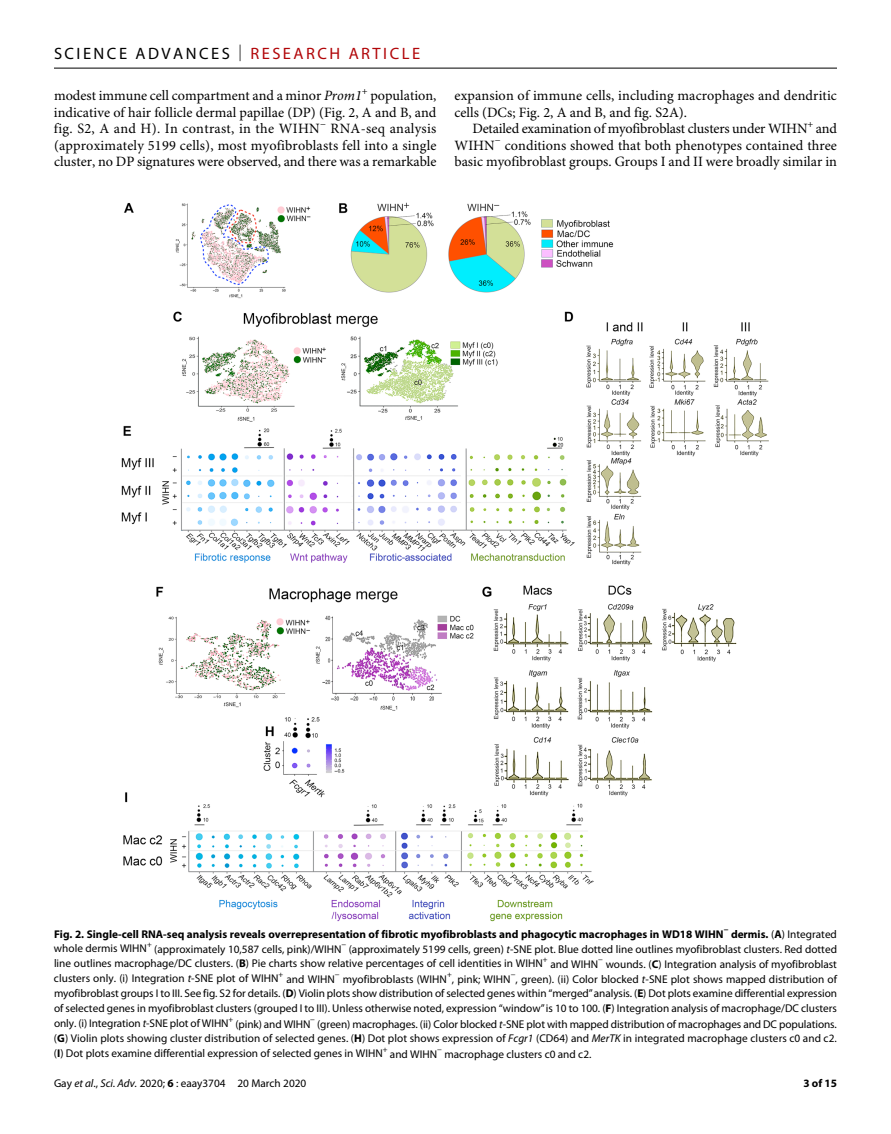
<style>
.page{position:relative;width:891px;height:1134px;background:#fff}
.page>*{position:absolute;margin:0;border:0;box-sizing:border-box;transform-origin:0 0}
.t1{font:16.5px "Myriad Pro";letter-spacing:.15em;color:#000}
.t2{font:14.25px/16.5px "Minion Pro";color:#000;text-align:justify}
.t3{font:11.25px/15px "Myriad Pro";color:#000;text-align:justify}
.t4{font:700 11.25px "Myriad Pro";color:#000}
.s1{font-weight:300}
.s2{color:#b10508}
.s3{font-style:italic}
.s4{font-weight:700}
</style>
<div class="page">
<hr style="left:54px;top:68px;width:783px;height:1px;background:#000">
<img style="left:122px;top:203px;width:647px;height:718px">
<h1 class="t1" style="left:54px;top:40px;width:368px">SCIENCE ADVANCES <span class="s1">|</span> <span class="s2">RESEARCH ARTICLE</span></h1>
<p class="t2" style="left:54px;top:89px;width:384px">modest immune cell compartment and a minor <span class="s3">Prom1</span><sup>+</sup> population, indicative of hair follicle dermal papillae (DP) (Fig. 2, A and B, and fig. S2, A and H). In contrast, in the WIHN<sup>−</sup> RNA-seq analysis (approximately 5199 cells), most myofibroblasts fell into a single cluster, no DP signatures were observed, and there was a remarkable</p>
<p class="t2" style="left:454px;top:89px;width:384px">expansion of immune cells, including macrophages and dendritic cells (DCs; Fig. 2, A and B, and fig. S2A).</p>
<p class="t2" style="left:454px;top:122px;width:384px;text-indent:18px">Detailed examination of myofibroblast clusters under WIHN<sup>+</sup> and WIHN<sup>−</sup> conditions showed that both phenotypes contained three basic myofibroblast groups. Groups I and II were broadly similar in</p>
<p class="t3" style="left:54px;top:926px;width:785px"><span class="s4">Fig. 2. Single-cell RNA-seq analysis reveals overrepresentation of fibrotic myofibroblasts and phagocytic macrophages in WD18 WIHN</span><sup>−</sup> <span class="s4">dermis.</span> (<span class="s4">A</span>) Integrated whole dermis WIHN<sup>+</sup> (approximately 10,587 cells, pink)/WIHN<sup>−</sup> (approximately 5199 cells, green) <span class="s3">t</span>-SNE plot. Blue dotted line outlines myofibroblast clusters. Red dotted line outlines macrophage/DC clusters. (<span class="s4">B</span>) Pie charts show relative percentages of cell identities in WIHN<sup>+</sup> and WIHN<sup>−</sup> wounds. (<span class="s4">C</span>) Integration analysis of myofibroblast clusters only. (i) Integration <span class="s3">t</span>-SNE plot of WIHN<sup>+</sup> and WIHN<sup>−</sup> myofibroblasts (WIHN<sup>+</sup>, pink; WIHN<sup>−</sup>, green). (ii) Color blocked <span class="s3">t</span>-SNE plot shows mapped distribution of myofibroblast groups I to III. See fig. S2 for details. (<span class="s4">D</span>) Violin plots show distribution of selected genes within “merged” analysis. (<span class="s4">E</span>) Dot plots examine differential expression of selected genes in myofibroblast clusters (grouped I to III). Unless otherwise noted, expression “window” is 10 to 100. (<span class="s4">F</span>) Integration analysis of macrophage/DC clusters only. (i) Integration <span class="s3">t</span>-SNE plot of WIHN<sup>+</sup> (pink) and WIHN<sup>−</sup> (green) macrophages. (ii) Color blocked <span class="s3">t</span>-SNE plot with mapped distribution of macrophages and DC populations. (<span class="s4">G</span>) Violin plots showing cluster distribution of selected genes. (<span class="s4">H</span>) Dot plot shows expression of <span class="s3">Fcgr1</span> (CD64) and <span class="s3">MerTK</span> in integrated macrophage clusters c0 and c2. (<span class="s4">I</span>) Dot plots examine differential expression of selected genes in WIHN<sup>+</sup> and WIHN<sup>−</sup> macrophage clusters c0 and c2.</p>
<p class="t3" style="left:54px;top:1076px;width:254px">Gay <span class="s3">et al</span>., <span class="s3">Sci. Adv.</span> 2020; <span class="s4">6</span> : eaay3704 20 March 2020</p>
<p class="t4" style="left:803px;top:1074px;width:35px">3 of 15</p>
</div>
